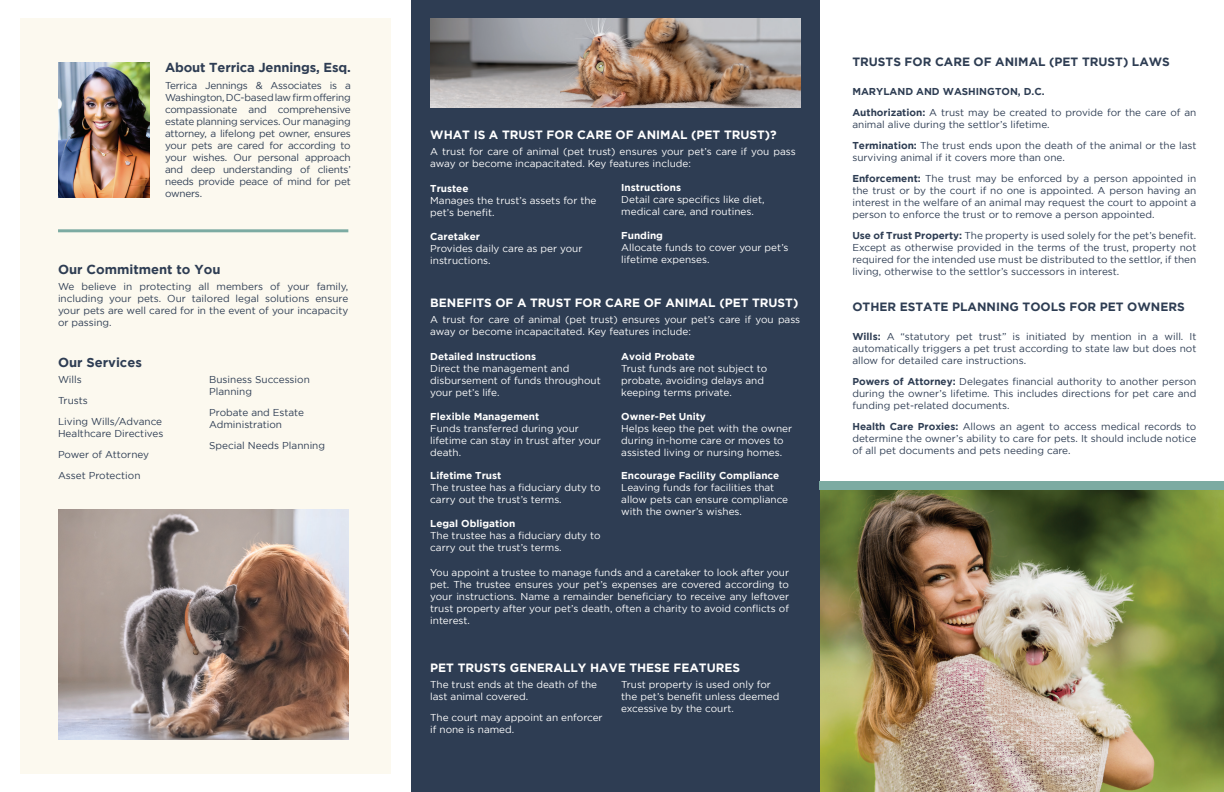
<style>
.page{position:relative;width:1224px;height:792px;background:#fff}
.page>*{position:absolute;margin:0;border:0;box-sizing:border-box;transform-origin:0 0}
.t1{font:700 13px "Gotham";color:#2e3d53}
.t2{font:700 12px "Gotham";color:#fff}
.t3{font:700 12px "Gotham";color:#2e3d53}
.t4{font:10px/12px "Gotham";color:#2e3d53;text-align:justify}
.t5{font:10px/12px "Gotham";color:#fff}
.t6{font:700 10px "Gotham";color:#fff}
.s1{font-weight:700}
</style>
<div class="page">
<img style="left:820px;top:490px;width:404px;height:302px">
<div style="left:20px;top:18px;width:370px;height:756px;background:#fcf9ef"></div>
<div style="left:411px;top:0;width:409px;height:792px;background:#2e3d53"></div>
<img style="left:58px;top:63px;width:92px;height:134px">
<hr style="left:58px;top:229px;width:290px;height:3px;background:#7caba2">
<div style="left:820px;top:481px;width:404px;height:9px;background:#7caba2"></div>
<img style="left:58px;top:510px;width:290px;height:230px">
<img style="left:430px;top:18px;width:370px;height:89px">
<h1 class="t1" style="left:165px;top:60px;width:187px">About Terrica Jennings, Esq.</h1>
<p class="t4" style="left:165px;top:79px;width:187px">Terrica Jennings &amp; Associates is a Washington, DC-based law firm offering compassionate and comprehensive estate planning services. Our managing attorney, a lifelong pet owner, ensures your pets are cared for according to your wishes. Our personal approach and deep understanding of clients’ needs provide peace of mind for pet owners.</p>
<h1 class="t1" style="left:58px;top:262px;width:164px">Our Commitment to You</h1>
<p class="t4" style="left:58px;top:280px;width:292px">We believe in protecting all members of your family, including your pets. Our tailored legal solutions ensure your pets are well cared for in the event of your incapacity or passing.</p>
<h1 class="t1" style="left:58px;top:355px;width:85px">Our Services</h1>
<p class="t4" style="left:58px;top:369px;width:106px;line-height:21px;text-align:left">Wills<br>Trusts<br>Living Wills/Advance</p>
<p class="t4" style="left:58px;top:423px;width:107px;line-height:21px;text-align:left">Healthcare Directives<br>Power of Attorney<br>Asset Protection</p>
<p class="t4" style="left:209px;top:373px;width:102px">Business Succession<br>Planning</p>
<p class="t4" style="left:209px;top:406px;width:96px">Probate and Estate<br>Administration</p>
<p class="t4" style="left:209px;top:439px;width:117px">Special Needs Planning</p>
<p class="t2" style="left:430px;top:127px;width:348px">WHAT IS A TRUST FOR CARE OF ANIMAL (PET TRUST)?</p>
<p class="t5" style="left:430px;top:145px;width:367px">A trust for care of animal (pet trust) ensures your pet’s care if you pass away or become incapacitated. Key features include:</p>
<p class="t6" style="left:430px;top:183px;width:40px">Trustee</p>
<p class="t5" style="left:430px;top:195px;width:168px">Manages the trust’s assets for the pet’s benefit.</p>
<p class="t6" style="left:430px;top:230px;width:51px">Caretaker</p>
<p class="t5" style="left:430px;top:242px;width:154px">Provides daily care as per your instructions.</p>
<p class="t6" style="left:621px;top:182px;width:61px">Instructions</p>
<p class="t5" style="left:621px;top:193px;width:145px">Detail care specifics like diet, medical care, and routines.</p>
<p class="t6" style="left:621px;top:230px;width:43px">Funding</p>
<p class="t5" style="left:621px;top:241px;width:169px">Allocate funds to cover your pet’s lifetime expenses.</p>
<p class="t2" style="left:430px;top:295px;width:370px">BENEFITS OF A TRUST FOR CARE OF ANIMAL (PET TRUST)</p>
<p class="t5" style="left:430px;top:313px;width:372px">A trust for care of animal (pet trust) ensures your pet’s care if you pass away or become incapacitated. Key features include:</p>
<p class="t6" style="left:430px;top:351px;width:107px">Detailed Instructions</p>
<p class="t5" style="left:430px;top:363px;width:172px">Direct the management and disbursement of funds throughout your pet’s life.</p>
<p class="t6" style="left:430px;top:410px;width:111px">Flexible Management</p>
<p class="t5" style="left:430px;top:422px;width:172px">Funds transferred during your lifetime can stay in trust after your death.</p>
<p class="t6" style="left:430px;top:469px;width:73px">Lifetime Trust</p>
<p class="t5" style="left:430px;top:481px;width:172px">The trustee has a fiduciary duty to carry out the trust’s terms.</p>
<p class="t6" style="left:430px;top:517px;width:87px">Legal Obligation</p>
<p class="t5" style="left:430px;top:529px;width:172px">The trustee has a fiduciary duty to carry out the trust’s terms.</p>
<p class="t6" style="left:621px;top:351px;width:75px">Avoid Probate</p>
<p class="t5" style="left:621px;top:363px;width:147px">Trust funds are not subject to probate, avoiding delays and keeping terms private.</p>
<p class="t6" style="left:621px;top:410px;width:86px">Owner-Pet Unity</p>
<p class="t5" style="left:621px;top:422px;width:172px">Helps keep the pet with the owner during in-home care or moves to assisted living or nursing homes.</p>
<p class="t6" style="left:621px;top:469px;width:160px">Encourage Facility Compliance</p>
<p class="t5" style="left:621px;top:481px;width:168px">Leaving funds for facilities that allow pets can ensure compliance with the owner’s wishes.</p>
<p class="t5" style="left:430px;top:566px;width:360px;text-align:justify">You appoint a trustee to manage funds and a caretaker to look after your pet. The trustee ensures your pet’s expenses are covered according to your instructions. Name a remainder beneficiary to receive any leftover trust property after your pet’s death, often a charity to avoid conflicts of interest.</p>
<p class="t2" style="left:430px;top:661px;width:311px">PET TRUSTS GENERALLY HAVE THESE FEATURES</p>
<p class="t5" style="left:430px;top:679px;width:168px">The trust ends at the death of the last animal covered.</p>
<p class="t5" style="left:430px;top:712px;width:174px">The court may appoint an enforcer if none is named.</p>
<p class="t5" style="left:621px;top:679px;width:160px">Trust property is used only for the pet’s benefit unless deemed excessive by the court.</p>
<p class="t3" style="left:852px;top:55px;width:319px">TRUSTS FOR CARE OF ANIMAL (PET TRUST) LAWS</p>
<p class="t4" style="left:852px;top:81px;width:345px;line-height:21px"><span class="s1">MARYLAND AND WASHINGTON, D.C.<br>Authorization:</span> A trust may be created to provide for the care of an</p>
<p class="t4" style="left:852px;top:114px;width:346px;line-height:21px">animal alive during the settlor’s lifetime.<br><span class="s1">Termination:</span> The trust ends upon the death of the animal or the last</p>
<p class="t4" style="left:852px;top:147px;width:345px;line-height:21px">surviving animal if it covers more than one.<br><span class="s1">Enforcement:</span> The trust may be enforced by a person appointed in</p>
<p class="t4" style="left:852px;top:184px;width:346px">the trust or by the court if no one is appointed. A person having an interest in the welfare of an animal may request the court to appoint a person to enforce the trust or to remove a person appointed.</p>
<p class="t4" style="left:852px;top:229px;width:345px"><span class="s1">Use of Trust Property:</span> The property is used solely for the pet’s benefit.<br>Except as otherwise provided in the terms of the trust, property not required for the intended use must be distributed to the settlor, if then living, otherwise to the settlor’s successors in interest.</p>
<p class="t3" style="left:852px;top:300px;width:334px">OTHER ESTATE PLANNING TOOLS FOR PET OWNERS</p>
<p class="t4" style="left:852px;top:330px;width:346px"><span class="s1">Wills:</span> A “statutory pet trust” is initiated by mention in a will. It automatically triggers a pet trust according to state law but does not allow for detailed care instructions.</p>
<p class="t4" style="left:852px;top:375px;width:346px"><span class="s1">Powers of Attorney:</span> Delegates financial authority to another person during the owner’s lifetime. This includes directions for pet care and funding pet-related documents.</p>
<p class="t4" style="left:852px;top:420px;width:345px"><span class="s1">Health Care Proxies:</span> Allows an agent to access medical records to determine the owner’s ability to care for pets. It should include notice of all pet documents and pets needing care.</p>
</div>
